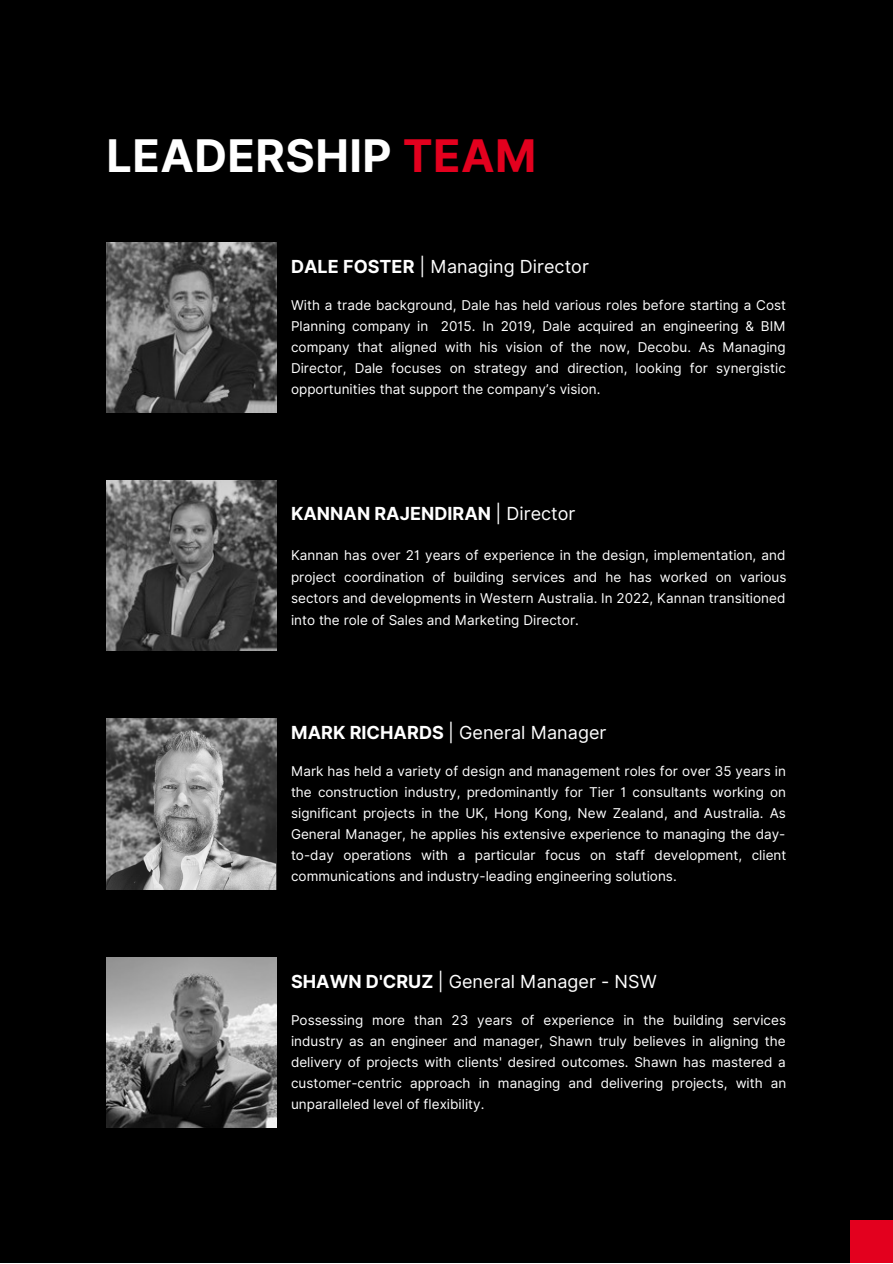
<style>
.page{position:relative;width:893px;height:1264px;background:#fff}
.page>*{position:absolute;margin:0;border:0;box-sizing:border-box;transform-origin:0 0}
.t1{font:700 45px "Inter";letter-spacing:.01em;color:#fff}
.t2{font:18px "Inter";color:#fff}
.t3{font:700 18px "Inter";letter-spacing:.005em;color:#fff}
.t4{font:13.5px/21px "Inter";color:#fff;text-align:justify}
.s1{color:#e3001e}
.s2{font-weight:700}
.s3{font-weight:400}
</style>
<div class="page">
<div style="left:0;top:0;width:892px;height:1262px;background:#000"></div>
<img style="left:106px;top:242px;width:170px;height:170px">
<img style="left:106px;top:719px;width:170px;height:170px">
<div style="left:850px;top:1219px;width:42px;height:43px;background:#e3001e"></div>
<img style="left:106px;top:480px;width:171px;height:170px">
<img style="left:106px;top:957px;width:170px;height:170px">
<p class="t1" style="left:106px;top:128px;width:432px">LEADERSHIP <span class="s1">TEAM</span></p>
<p class="t2" style="left:291px;top:255px;width:299px"><span class="s2">DALE FOSTER</span> | Managing Director</p>
<p class="t4" style="left:291px;top:294px;width:496px">With a trade background, Dale has held various roles before starting a Cost Planning company in 2015. In 2019, Dale acquired an engineering &amp; BIM company that aligned with his vision of the now, Decobu. As Managing Director, Dale focuses on strategy and direction, looking for synergistic opportunities that support the company’s vision.</p>
<p class="t3" style="left:291px;top:502px;width:286px">KANNAN RAJENDIRAN <span class="s3">| Director</span></p>
<p class="t4" style="left:291px;top:545px;width:497px">Kannan has over 21 years of experience in the design, implementation, and project coordination of building services and he has worked on various sectors and developments in Western Australia. In 2022, Kannan transitioned into the role of Sales and Marketing Director.</p>
<p class="t2" style="left:291px;top:721px;width:317px"><span class="s2">MARK RICHARDS</span> | General Manager</p>
<p class="t4" style="left:291px;top:760px;width:497px">Mark has held a variety of design and management roles for over 35 years in the construction industry, predominantly for Tier 1 consultants working on significant projects in the UK, Hong Kong, New Zealand, and Australia. As General Manager, he applies his extensive experience to managing the day&shy;to-day operations with a particular focus on staff development, client communications and industry-leading engineering solutions.</p>
<p class="t2" style="left:291px;top:970px;width:367px"><span class="s2">SHAWN D'CRUZ</span> | General Manager - NSW</p>
<p class="t4" style="left:291px;top:1009px;width:497px">Possessing more than 23 years of experience in the building services industry as an engineer and manager, Shawn truly believes in aligning the delivery of projects with clients' desired outcomes. Shawn has mastered a customer-centric approach in managing and delivering projects, with an unparalleled level of flexibility.</p>
</div>
